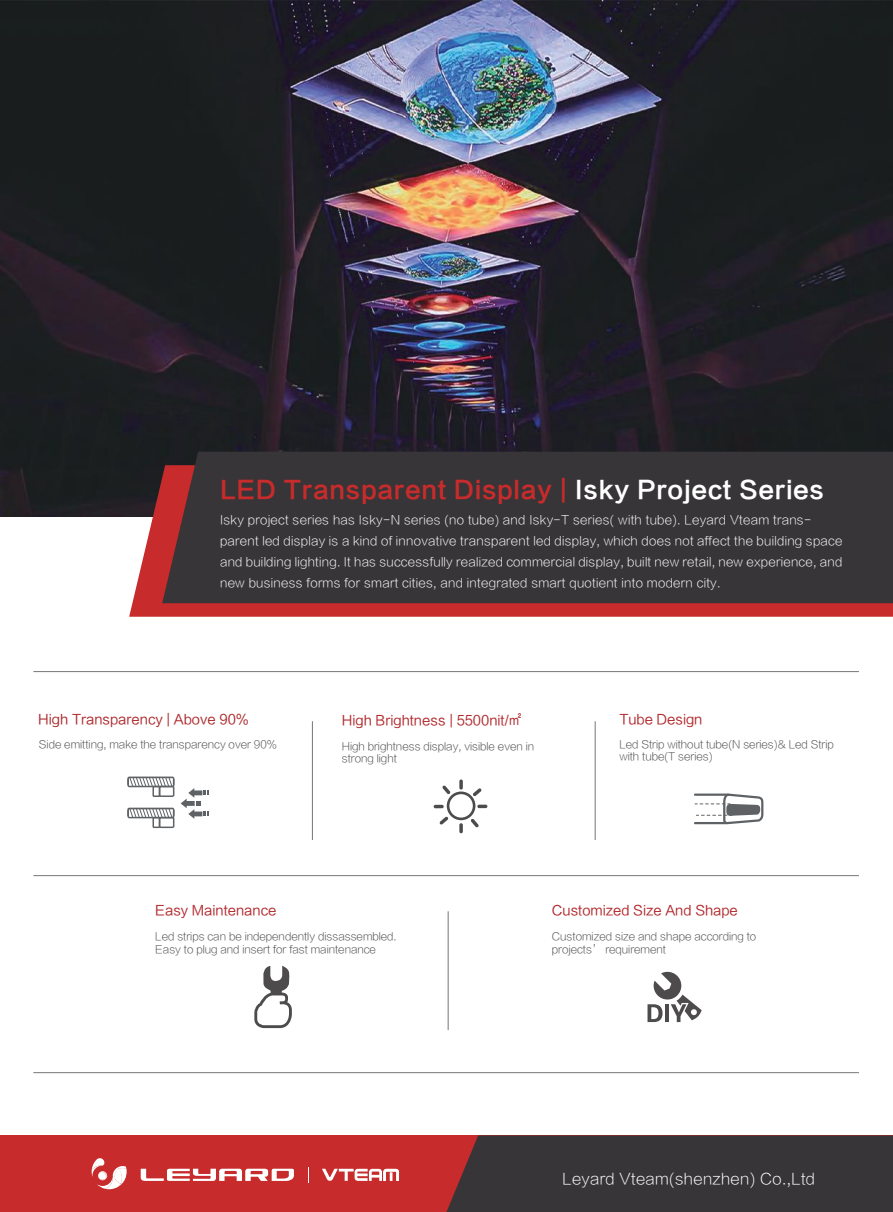
<style>
.page{position:relative;width:893px;height:1212px;background:#fff}
.page>*{position:absolute;margin:0;border:0;box-sizing:border-box;transform-origin:0 0}
.t1{font:24px "FZLTCHK GBK1 0";letter-spacing:.025em;color:#c72b2b}
.t2{font:15px "FZLTXHK GBK1 0";letter-spacing:.025em;color:#fff}
.t3{font:13.5px "FZLTHK GBK1 0";color:#b22a2e}
.t4{font:13.5px "FZLTHK GBK1 0";color:#ad2a2e}
.t5{font:12px/21px "FZLTXHK GBK1 0";letter-spacing:.025em;color:#fff}
.t6{font:10.5px/12.6px "FZLTXHK GBK1 0";color:#4e4b4c}
.s1{color:#fff}
</style>
<div class="page">
<img style="left:0;top:0;width:893px;height:516px">
<svg style="left:129px;top:465px;width:764px;height:152px;background:#b93e3e"></svg>
<div style="left:162px;top:452px;width:731px;height:151px;background:#373537"></div>
<hr style="left:33px;top:875px;width:826px;height:1px;background:#757678">
<hr style="left:312px;top:721px;width:1px;height:119px;background:#757678">
<hr style="left:595px;top:721px;width:1px;height:119px;background:#757678">
<hr style="left:448px;top:911px;width:1px;height:119px;background:#757678">
<svg style="left:254px;top:966px;width:38px;height:62px"></svg>
<hr style="left:33px;top:671px;width:826px;height:1px;background:#757678">
<hr style="left:33px;top:1072px;width:826px;height:1px;background:#757678">
<svg style="left:181px;top:788px;width:27px;height:31px"></svg>
<svg style="left:127px;top:776px;width:48px;height:21px"></svg>
<hr style="left:128px;top:777px;width:44px;height:1px;background:#5f6265">
<svg style="left:127px;top:807px;width:48px;height:22px"></svg>
<hr style="left:128px;top:808px;width:44px;height:1px;background:#5f6265">
<hr style="left:695px;top:822px;width:31px;height:2px;background:#5f6265">
<svg style="left:695px;top:793px;width:69px;height:30px"></svg>
<svg style="left:647px;top:972px;width:55px;height:50px"></svg>
<svg style="left:459px;top:779px;width:4px;height:10px"></svg>
<svg style="left:459px;top:823px;width:4px;height:10px"></svg>
<svg style="left:434px;top:785px;width:53px;height:42px"></svg>
<div style="left:0;top:1135px;width:893px;height:77px;background:#c72b2b"></div>
<div style="left:446px;top:1135px;width:447px;height:77px;background:#373537"></div>
<svg style="left:92px;top:1158px;width:35px;height:31px"></svg>
<svg style="left:141px;top:1168px;width:153px;height:13px"></svg>
<svg style="left:308px;top:1167px;width:1px;height:15px"></svg>
<svg style="left:322px;top:1169px;width:77px;height:12px"></svg>
<h1 class="t1" style="left:220px;top:476px;width:606px">LED Transparent Display | <span class="s1">Isky Project Series</span></h1>
<p class="t5" style="left:220px;top:510px;width:624px">Isky project series has Isky-N series (no tube) and Isky-T series( with tube). Leyard Vteam trans&shy;parent led display is a kind of innovative transparent led display, which does not affect the building space and building lighting. It has successfully realized commercial display, built new retail, new experience, and new business forms for smart cities, and integrated smart quotient into modern city.</p>
<p class="t4" style="left:38px;top:712px;width:212px">High Transparency | Above 90%</p>
<p class="t6" style="left:39px;top:738px;width:239px">Side emitting, make the transparency over 90%</p>
<p class="t3" style="left:342px;top:713px;width:182px">High Brightness | 5500nit/㎡</p>
<p class="t6" style="left:342px;top:740px;width:194px">High brightness display, visible even in strong light</p>
<p class="t3" style="left:619px;top:712px;width:85px">Tube Design</p>
<p class="t6" style="left:619px;top:738px;width:216px">Led Strip without tube(N series)&amp; Led Strip with tube(T series)</p>
<p class="t3" style="left:155px;top:903px;width:123px">Easy Maintenance</p>
<p class="t6" style="left:155px;top:930px;width:243px">Led strips can be independently dissassembled.<br>Easy to plug and insert for fast maintenance</p>
<p class="t3" style="left:552px;top:903px;width:187px">Customized Size And Shape</p>
<p class="t6" style="left:552px;top:930px;width:206px">Customized size and shape according to projects’ requirement</p>
<p class="t2" style="left:562px;top:1170px;width:254px">Leyard Vteam(shenzhen) Co.,Ltd</p>
</div>
